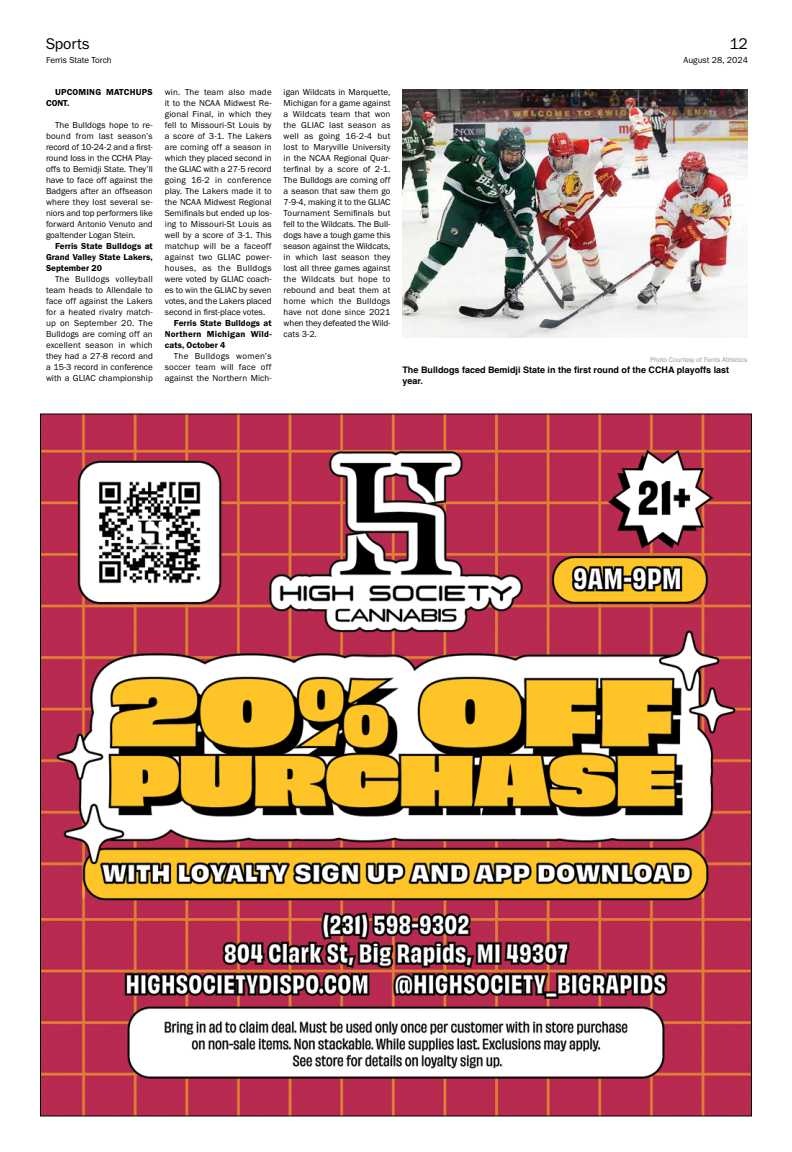
<style>
.page{position:relative;width:792px;height:1152px;background:#fff}
.page>*{position:absolute;margin:0;border:0;box-sizing:border-box;transform-origin:0 0}
.t1{font:16px "Franklin Gothic URW Boo";letter-spacing:-.01em;color:#000}
.t2{font:9px/11px "Franklin Gothic URW Boo";color:#000;text-align:justify}
.t3{font:9px/11px "Franklin Gothic URW Dem";letter-spacing:.01em;color:#000;text-align:justify}
.t4{font:700 9px/11px "Helvetica";color:#000}
.t5{font:7px "Franklin Gothic URW Boo";color:#939598}
</style>
<div class="page">
<img style="left:42px;top:416px;width:708px;height:698px">
<img style="left:402px;top:89px;width:345px;height:249px">
<h1 class="t1" style="left:46px;top:33px;width:45px">Sports</h1>
<p class="t2" style="left:46px;top:54px;width:67px">Ferris State Torch</p>
<p class="t3" style="left:46px;top:86px;width:108px;text-indent:9px">UPCOMING MATCHUPS<br>CONT.</p>
<p class="t2" style="left:46px;top:119px;width:108px;text-indent:9px">The Bulldogs hope to re&shy;bound from last season’s record of 10-24-2 and a first&shy;round loss in the CCHA Play&shy;offs to Bemidji State. They’ll have to face off against the Badgers after an offseason where they lost several se&shy;niors and top performers like forward Antonio Venuto and goaltender Logan Stein.</p>
<p class="t3" style="left:46px;top:240px;width:108px;text-indent:9px">Ferris State Bulldogs at Grand Valley State Lakers, September 20</p>
<p class="t2" style="left:46px;top:273px;width:108px;text-indent:9px">The Bulldogs volleyball team heads to Allendale to face off against the Lakers for a heated rivalry match&shy;up on September 20. The Bulldogs are coming off an excellent season in which they had a 27-8 record and a 15-3 record in conference with a GLIAC championship</p>
<p class="t2" style="left:165px;top:86px;width:108px">win. The team also made it to the NCAA Midwest Re&shy;gional Final, in which they fell to Missouri-St Louis by a score of 3-1. The Lakers are coming off a season in which they placed second in the GLIAC with a 27-5 record going 16-2 in conference play. The Lakers made it to the NCAA Midwest Regional Semifinals but ended up los&shy;ing to Missouri-St Louis as well by a score of 3-1. This matchup will be a faceoff against two GLIAC power&shy;houses, as the Bulldogs were voted by GLIAC coach&shy;es to win the GLIAC by seven votes, and the Lakers placed second in first-place votes.</p>
<p class="t3" style="left:165px;top:317px;width:108px;text-indent:9px">Ferris State Bulldogs at Northern Michigan Wild&shy;cats, October 4</p>
<p class="t2" style="left:165px;top:350px;width:108px;text-indent:9px">The Bulldogs women’s soccer team will face off against the Northern Mich-</p>
<p class="t2" style="left:284px;top:86px;width:108px">igan Wildcats in Marquette, Michigan for a game against a Wildcats team that won the GLIAC last season as well as going 16-2-4 but lost to Maryville University in the NCAA Regional Quar&shy;terfinal by a score of 2-1.<br>The Bulldogs are coming off a season that saw them go 7-9-4, making it to the GLIAC Tournament Semifinals but fell to the Wildcats. The Bull&shy;dogs have a tough game this season against the Wildcats, in which last season they lost all three games against the Wildcats but hope to rebound and beat them at home which the Bulldogs have not done since 2021 when they defeated the Wild&shy;cats 3-2.</p>
<h1 class="t1" style="left:729px;top:33px;width:20px">12</h1>
<p class="t2" style="left:684px;top:54px;width:66px">August 28, 2024</p>
<p class="t5" style="left:650px;top:355px;width:99px">Photo Courtesy of Ferris Athletics</p>
<p class="t4" style="left:402px;top:365px;width:328px">The Bulldogs faced Bemidji State in the first round of the CCHA playoffs last year.</p>
</div>
